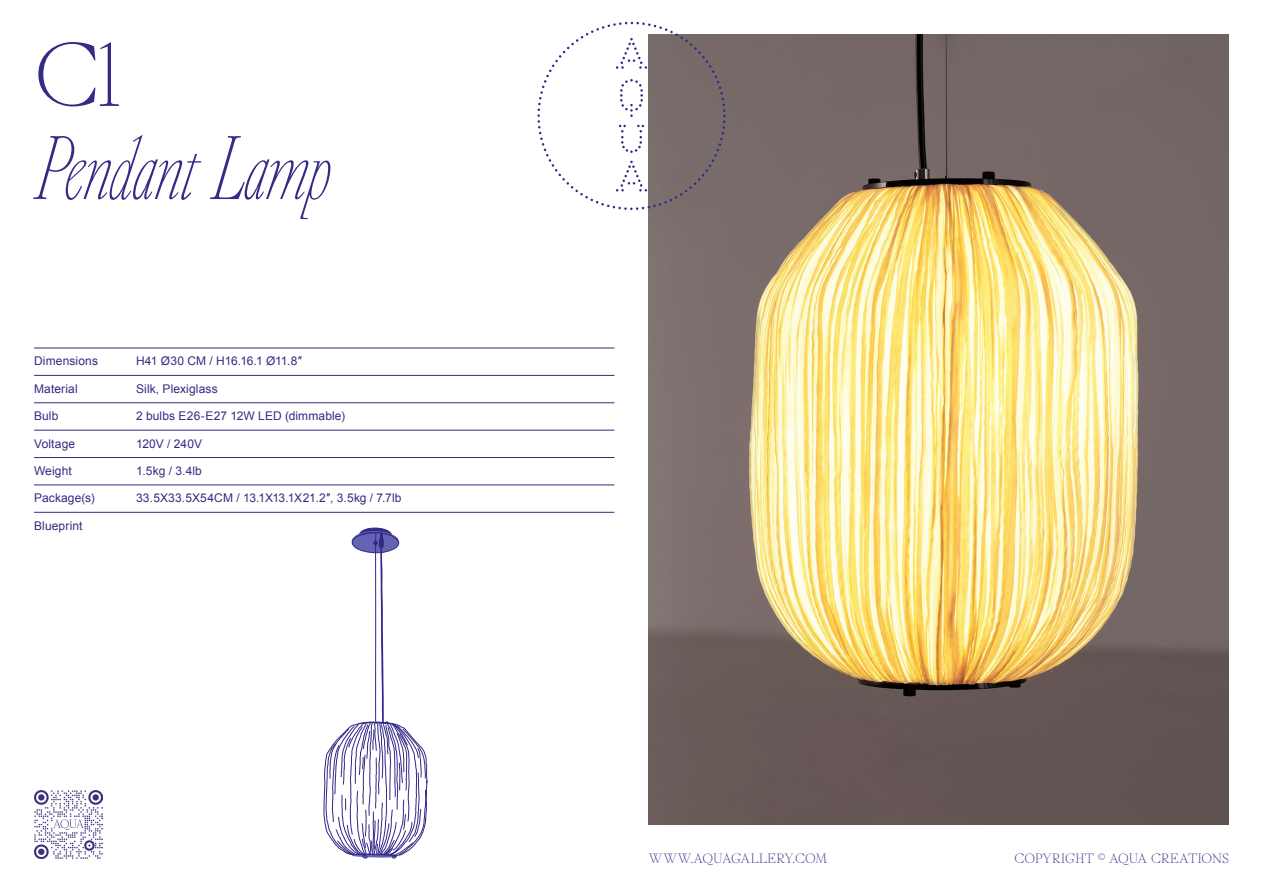
<style>
.page{position:relative;width:1263px;height:893px;background:#fff}
.page>*{position:absolute;margin:0;border:0;box-sizing:border-box;transform-origin:0 0}
.t1{font:italic 300 condensed 90px "Glossy Magazine";letter-spacing:-.03em;color:#332c84}
.t2{font:300 90px "Glossy Magazine";color:#332c84}
.t3{font:300 13.5px "Glossy Magazine";color:#332c84}
.Info{font:12px "Arial";letter-spacing:.01em;color:#332c84}
.Info-2{font:12px "Arial";letter-spacing:-.015em;color:#332c84}
</style>
<div class="page">
<img style="left:34px;top:790px;width:68px;height:69px">
<svg style="left:324px;top:528px;width:103px;height:330px"></svg>
<hr style="left:34px;top:348px;width:580px;height:1px;background:#332c84">
<hr style="left:34px;top:375px;width:580px;height:1px;background:#332c84">
<hr style="left:34px;top:402px;width:580px;height:1px;background:#332c84">
<hr style="left:34px;top:430px;width:580px;height:1px;background:#332c84">
<hr style="left:34px;top:457px;width:580px;height:1px;background:#332c84">
<hr style="left:34px;top:485px;width:580px;height:1px;background:#332c84">
<hr style="left:34px;top:512px;width:580px;height:1px;background:#332c84">
<img style="left:648px;top:34px;width:581px;height:791px">
<svg style="left:537px;top:22px;width:189px;height:188px"></svg>
<p class="t2" style="left:34px;top:21px;width:88px">C1</p>
<p class="t1" style="left:34px;top:116px;width:299px">Pendant Lamp</p>
<p class="Info" style="left:34px;top:353px;width:65px">Dimensions</p>
<p class="Info-2" style="left:136px;top:353px;width:167px">H41 Ø30 CM / H16.16.1 Ø11.8″</p>
<p class="Info" style="left:34px;top:381px;width:45px">Material</p>
<p class="Info" style="left:136px;top:381px;width:83px">Silk, Plexiglass</p>
<p class="Info" style="left:34px;top:408px;width:26px">Bulb</p>
<p class="Info" style="left:136px;top:408px;width:211px">2 bulbs E26-E27 12W LED (dimmable)</p>
<p class="Info" style="left:34px;top:435px;width:43px">Voltage</p>
<p class="Info" style="left:136px;top:435px;width:68px">120V / 240V</p>
<p class="Info" style="left:34px;top:463px;width:39px">Weight</p>
<p class="Info" style="left:136px;top:463px;width:67px">1.5kg / 3.4lb</p>
<p class="Info" style="left:34px;top:490px;width:62px">Package(s)</p>
<p class="Info" style="left:136px;top:490px;width:267px">33.5X33.5X54CM / 13.1X13.1X21.2″, 3.5kg / 7.7lb</p>
<p class="Info" style="left:34px;top:518px;width:50px">Blueprint</p>
<p class="t3" style="left:648px;top:850px;width:180px">WWW.AQUAGALLERY.COM</p>
<p class="t3" style="left:1014px;top:850px;width:216px">COPYRIGHT © AQUA CREATIONS</p>
</div>
